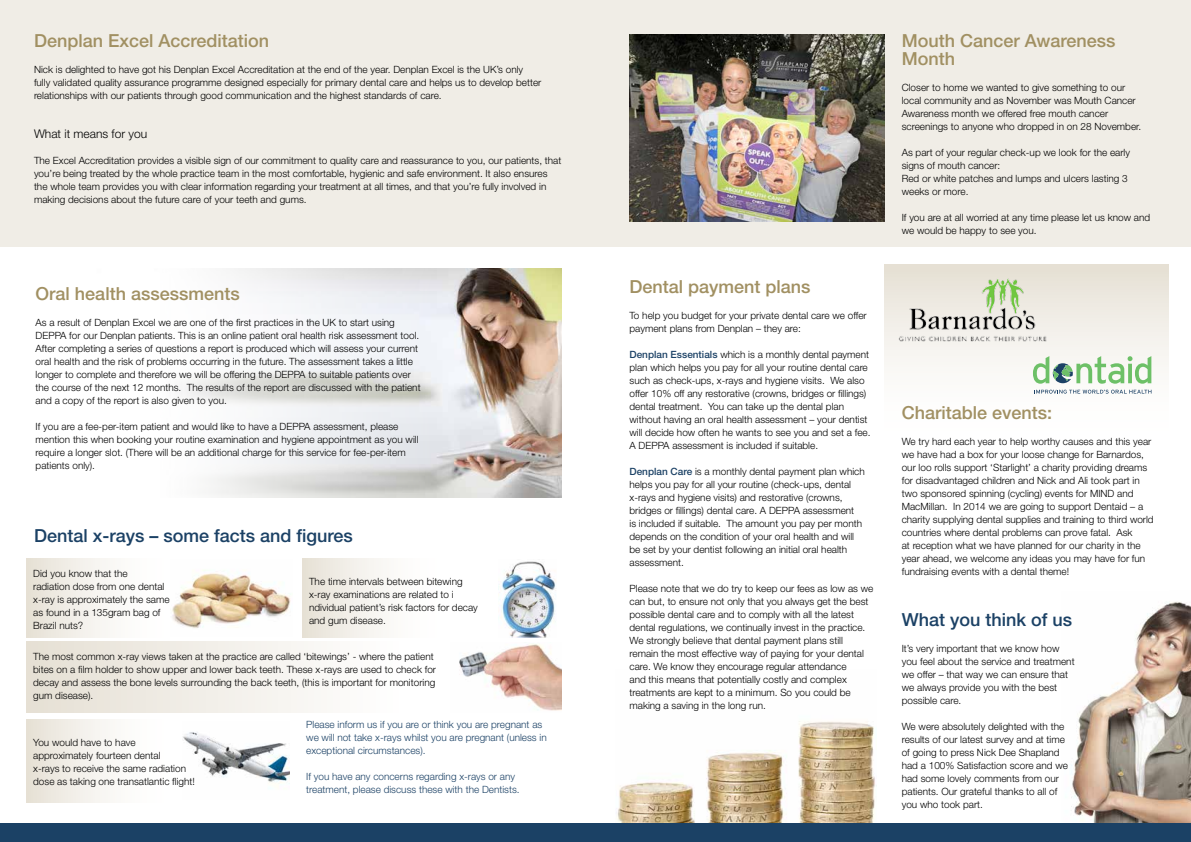
<style>
.page{position:relative;width:1191px;height:842px;background:#fff}
.page>*{position:absolute;margin:0;border:0;box-sizing:border-box;transform-origin:0 0}
.t1{font:500 18px/18px "Helvetica Neue LT Std";color:#a19062}
.t2{font:500 18px "Helvetica Neue LT Std";color:#1b4165}
.t3{font:300 12px "Helvetica Neue LT Std";color:#000}
.t4{font:300 10px/13px "Helvetica Neue LT Std";color:#000}
.t5{font:300 10px/13px "Helvetica Neue LT Std";color:#1b4165}
.s1{font-weight:500;color:#1b4165}
</style>
<div class="page">
<img style="left:181px;top:269px;width:380px;height:228px">
<svg style="left:27px;top:559px;width:83px;height:78px"></svg>
<svg style="left:27px;top:641px;width:535px;height:72px"></svg>
<svg style="left:27px;top:719px;width:263px;height:83px"></svg>
<svg style="left:302px;top:559px;width:81px;height:78px"></svg>
<img style="left:450px;top:642px;width:111px;height:70px">
<img style="left:172px;top:570px;width:119px;height:58px">
<img style="left:498px;top:561px;width:58px;height:76px">
<img style="left:182px;top:721px;width:107px;height:79px">
<img style="left:617px;top:721px;width:258px;height:102px">
<div style="left:0;top:0;width:595px;height:247px;background:#f0ede6"></div>
<img style="left:1071px;top:601px;width:120px;height:222px">
<div style="left:595px;top:0;width:596px;height:247px;background:#f0ede6"></div>
<svg style="left:884px;top:265px;width:284px;height:129px"></svg>
<img style="left:629px;top:34px;width:255px;height:187px">
<svg style="left:1034px;top:390px;width:117px;height:4px"></svg>
<svg style="left:1033px;top:356px;width:118px;height:28px"></svg>
<img style="left:897px;top:276px;width:151px;height:67px">
<div style="left:0;top:823px;width:1191px;height:19px;background:#1b4165"></div>
<h1 class="t1" style="left:34px;top:31px;width:237px">Denplan Excel Accreditation</h1>
<p class="t4" style="left:34px;top:63px;width:509px">Nick is delighted to have got his Denplan Excel Accreditation at the end of the year. Denplan Excel is the UK’s only fully validated quality assurance programme designed especially for primary dental care and helps us to develop better relationships with our patients through good communication and the highest standards of care.</p>
<p class="t3" style="left:34px;top:126px;width:115px">What it means for you</p>
<p class="t4" style="left:34px;top:154px;width:529px">The Excel Accreditation provides a visible sign of our commitment to quality care and reassurance to you, our patients, that you’re being treated by the whole practice team in the most comfortable, hygienic and safe environment. It also ensures the whole team provides you with clear information regarding your treatment at all times, and that you’re fully involved in making decisions about the future care of your teeth and gums.</p>
<h1 class="t1" style="left:36px;top:284px;width:206px">Oral health assessments</h1>
<p class="t4" style="left:36px;top:315px;width:386px">As a result of Denplan Excel we are one of the first practices in the UK to start using DEPPA for our Denplan patients. This is an online patient oral health risk assessment tool.<br>After completing a series of questions a report is produced which will assess your current oral health and the risk of problems occurring in the future. The assessment takes a little longer to complete and therefore we will be offering the DEPPA to suitable patients over the course of the next 12 months. The results of the report are discussed with the patient and a copy of the report is also given to you.</p>
<p class="t4" style="left:36px;top:419px;width:384px">If you are a fee-per-item patient and would like to have a DEPPA assessment, please mention this when booking your routine examination and hygiene appointment as you will require a longer slot. (There will be an additional charge for this service for fee-per-item patients only).</p>
<h1 class="t2" style="left:34px;top:525px;width:320px">Dental x-rays – some facts and figures</h1>
<p class="t4" style="left:33px;top:567px;width:138px">Did you know that the<br>radiation dose from one dental x-ray is approximately the same as found in a 135gram bag of<br>Brazil nuts?</p>
<p class="t4" style="left:309px;top:575px;width:170px">The time intervals between bitewing x-ray examinations are related to i ndividual patient’s risk factors for decay and gum disease.</p>
<p class="t4" style="left:33px;top:650px;width:404px">The most common x-ray views taken at the practice are called ‘bitewings’ - where the patient bites on a film holder to show upper and lower back teeth. These x-rays are used to check for decay and assess the bone levels surrounding the back teeth, (this is important for monitoring gum disease).</p>
<p class="t4" style="left:33px;top:736px;width:163px">You would have to have approximately fourteen dental<br>x-rays to receive the same radiation dose as taking one transatlantic flight!</p>
<p class="t5" style="left:306px;top:718px;width:242px">Please inform us if you are or think you are pregnant as we will not take x-rays whilst you are pregnant (unless in exceptional circumstances).</p>
<p class="t5" style="left:306px;top:770px;width:215px">If you have any concerns regarding x-rays or any treatment, please discuss these with the Dentists.</p>
<h1 class="t1" style="left:629px;top:277px;width:183px">Dental payment plans</h1>
<p class="t4" style="left:629px;top:309px;width:239px">To help you budget for your private dental care we offer payment plans from Denplan – they are:</p>
<p class="t4" style="left:629px;top:348px;width:242px"><span class="s1">Denplan Essentials</span> which is a monthly dental payment plan which helps you pay for all your routine dental care such as check-ups, x-rays and hygiene visits. We also offer 10% off any restorative (crowns, bridges or fillings) dental treatment. You can take up the dental plan without having an oral health assessment – your dentist will decide how often he wants to see you and set a fee.<br>A DEPPA assessment is included if suitable.</p>
<p class="t4" style="left:629px;top:465px;width:237px"><span class="s1">Denplan Care</span> is a monthly dental payment plan which helps you pay for all your routine (check-ups, dental x-rays and hygiene visits) and restorative (crowns, bridges or fillings) dental care. A DEPPA assessment<br>is included if suitable. The amount you pay per month depends on the condition of your oral health and will be set by your dentist following an initial oral health assessment.</p>
<p class="t4" style="left:629px;top:582px;width:245px">Please note that we do try to keep our fees as low as we can but, to ensure not only that you always get the best possible dental care and to comply with all the latest dental regulations, we continually invest in the practice.<br>We strongly believe that dental payment plans still remain the most effective way of paying for your dental care. We know they encourage regular attendance<br>and this means that potentially costly and complex treatments are kept to a minimum. So you could be making a saving in the long run.</p>
<h1 class="t1" style="left:901px;top:31px;width:215px">Mouth Cancer Awareness<br>Month</h1>
<p class="t4" style="left:901px;top:81px;width:241px">Closer to home we wanted to give something to our local community and as November was Mouth Cancer Awareness month we offered free mouth cancer screenings to anyone who dropped in on 28 November.</p>
<p class="t4" style="left:901px;top:146px;width:230px">As part of your regular check-up we look for the early signs of mouth cancer:<br>Red or white patches and lumps and ulcers lasting 3 weeks or more.</p>
<p class="t4" style="left:901px;top:211px;width:250px">If you are at all worried at any time please let us know and we would be happy to see you.</p>
<h1 class="t1" style="left:901px;top:404px;width:152px">Charitable events:</h1>
<p class="t4" style="left:901px;top:435px;width:253px">We try hard each year to help worthy causes and this year we have had a box for your loose change for Barnardos, our loo rolls support ‘Starlight’ a charity providing dreams for disadvantaged children and Nick and Ali took part in two sponsored spinning (cycling) events for MIND and MacMillan. In 2014 we are going to support Dentaid – a charity supplying dental supplies and training to third world countries where dental problems can prove fatal. Ask<br>at reception what we have planned for our charity in the year ahead, we welcome any ideas you may have for fun fundraising events with a dental theme!</p>
<h1 class="t2" style="left:901px;top:609px;width:172px">What you think of us</h1>
<p class="t4" style="left:901px;top:642px;width:174px">It’s very important that we know how you feel about the service and treatment we offer – that way we can ensure that we always provide you with the best possible care.</p>
<p class="t4" style="left:901px;top:720px;width:168px">We were absolutely delighted with the results of our latest survey and at time of going to press Nick Dee Shapland had a 100% Satisfaction score and we had some lovely comments from our patients. Our grateful thanks to all of you who took part.</p>
</div>
